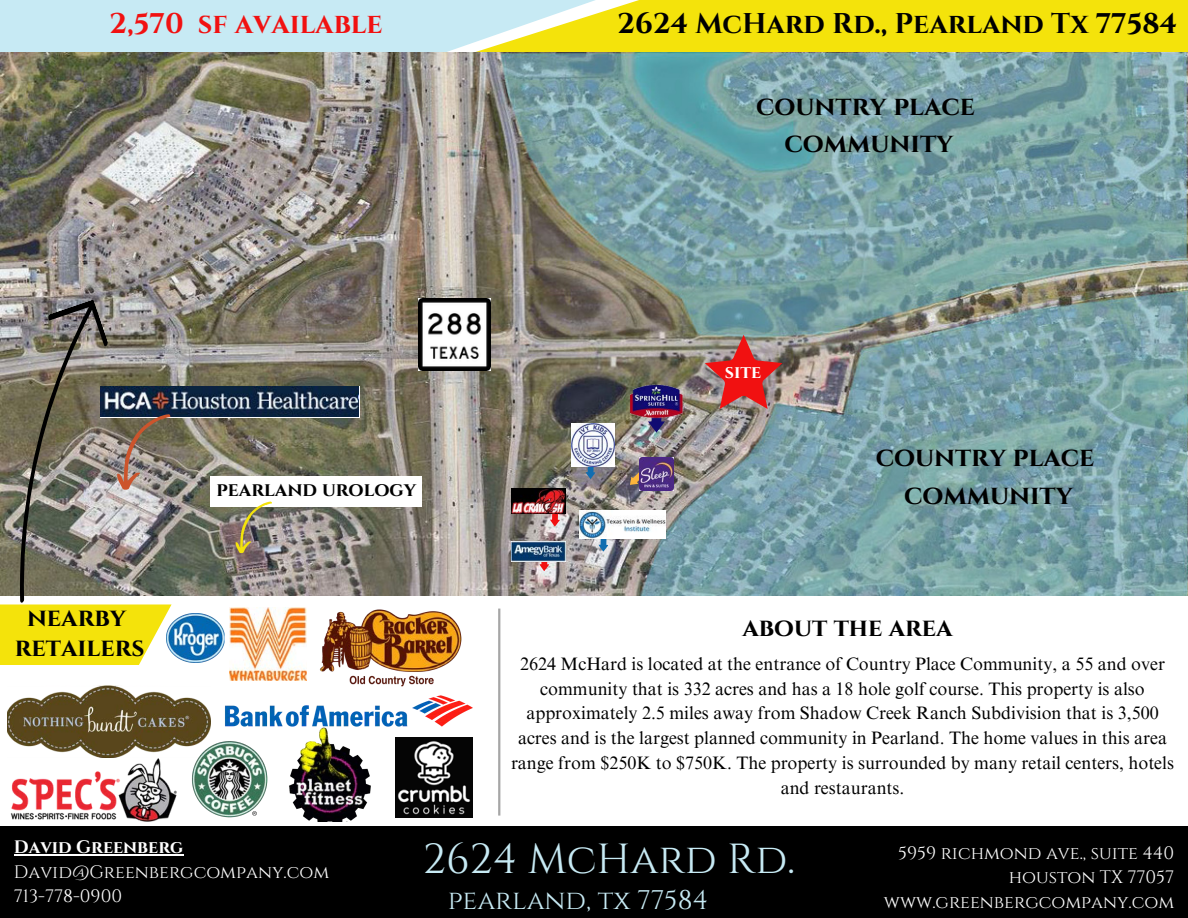
<style>
.page{position:relative;width:1188px;height:918px;background:#fff}
.page>*{position:absolute;margin:0;border:0;box-sizing:border-box;transform-origin:0 0}
.t1{font:42px "Cinzel";color:#c7eaf4}
.t2{font:700 28.5px "Cinzel";color:#000}
.t3{font:700 28.5px "Cinzel";color:#f11111}
.t4{font:700 27px "Cinzel";color:#000}
.t5{font:27px "Cinzel";color:#c7eaf4}
.t6{font:700 25.5px "Cinzel";color:#000}
.t7{font:700 19.5px "Cinzel";color:#000}
.t8{font:18px/24.8px "Times NRMT Pro";color:#000;text-align:center}
.t9{font:18px "Cinzel";color:#fff}
.t10{font:700 18px "Cinzel";color:#fff}
</style>
<div class="page">
<div style="left:0;top:826px;width:1188px;height:92px;background:#000"></div>
<hr style="left:14px;top:854px;width:169px;height:1px;background:#fff">
<div style="left:596px;top:0;width:592px;height:53px;background:#f4e30b"></div>
<div style="left:0;top:0;width:596px;height:53px;background:#c7eaf4"></div>
<img style="left:0;top:53px;width:1188px;height:542px">
<img style="left:705px;top:335px;width:77px;height:74px">
<img style="left:172px;top:614px;width:53px;height:48px">
<img style="left:192px;top:741px;width:76px;height:77px">
<img style="left:395px;top:737px;width:78px;height:80px">
<img style="left:8px;top:686px;width:202px;height:72px">
<img style="left:289px;top:729px;width:82px;height:92px">
<img style="left:320px;top:609px;width:142px;height:78px">
<img style="left:10px;top:758px;width:166px;height:63px">
<img style="left:229px;top:608px;width:78px;height:73px">
<img style="left:225px;top:695px;width:248px;height:34px">
<hr style="left:498px;top:609px;width:2px;height:207px;background:#a6a6a6">
<img style="left:0;top:299px;width:179px;height:304px">
<img style="left:419px;top:299px;width:72px;height:72px">
<div style="left:101px;top:387px;width:259px;height:31px;background:#0a2241"></div>
<img style="left:103px;top:387px;width:255px;height:29px">
<img style="left:109px;top:404px;width:62px;height:90px">
<div style="left:210px;top:476px;width:212px;height:30px;background:#fff"></div>
<svg style="left:230px;top:501px;width:43px;height:55px;background:#938b75"></svg>
<svg style="left:648px;top:418px;width:17px;height:15px"></svg>
<img style="left:629px;top:385px;width:54px;height:33px">
<svg style="left:626px;top:467px;width:13px;height:22px"></svg>
<img style="left:639px;top:457px;width:34px;height:34px">
<svg style="left:550px;top:514px;width:10px;height:13px"></svg>
<img style="left:511px;top:489px;width:54px;height:25px">
<svg style="left:539px;top:561px;width:11px;height:10px"></svg>
<img style="left:512px;top:542px;width:54px;height:19px">
<svg style="left:598px;top:539px;width:11px;height:13px"></svg>
<img style="left:580px;top:511px;width:85px;height:28px">
<svg style="left:585px;top:466px;width:11px;height:13px"></svg>
<img style="left:572px;top:424px;width:43px;height:42px">
<svg style="left:0;top:604px;width:172px;height:61px;background:#f3e423"></svg>
<p class="t3" style="left:110px;top:5px;width:274px">2,570 sf available</p>
<p class="t2" style="left:618px;top:5px;width:561px">2624 McHard Rd., Pearland Tx 77584</p>
<p class="t4" style="left:756px;top:89px;width:220px">country place</p>
<p class="t4" style="left:785px;top:126px;width:170px">community</p>
<p class="t7" style="left:216px;top:477px;width:201px">pearland urology</p>
<p class="t10" style="left:725px;top:360px;width:38px">site</p>
<p class="t4" style="left:876px;top:440px;width:220px">country place</p>
<p class="t4" style="left:904px;top:477px;width:170px">community</p>
<p class="t6" style="left:27px;top:602px;width:100px">nearby</p>
<p class="t6" style="left:15px;top:631px;width:131px">retailers</p>
<p class="t10" style="left:14px;top:835px;width:171px">David Greenberg</p>
<p class="t9" style="left:14px;top:860px;width:317px">David@Greenbergcompany.com</p>
<p class="t9" style="left:14px;top:885px;width:110px">713-778-0900</p>
<p class="t6" style="left:742px;top:611px;width:212px">about the area</p>
<p class="t8" style="left:511px;top:654px;width:664px">2624 McHard is located at the entrance of Country Place Community, a 55 and over community that is 332 acres and has a 18 hole golf course. This property is also approximately 2.5 miles away from Shadow Creek Ranch Subdivision that is 3,500 acres and is the largest planned community in Pearland. The home values in this area range from $250K to $750K. The property is surrounded by many retail centers, hotels and restaurants.</p>
<p class="t1" style="left:423px;top:833px;width:374px">2624 McHard Rd.</p>
<p class="t5" style="left:448px;top:883px;width:262px">pearland, tx 77584</p>
<p class="t9" style="left:898px;top:841px;width:278px">5959 richmond ave., suite 440</p>
<p class="t9" style="left:1009px;top:866px;width:167px">houston TX 77057</p>
<p class="t9" style="left:884px;top:891px;width:292px">www.greenbergcompany.com</p>
</div>
